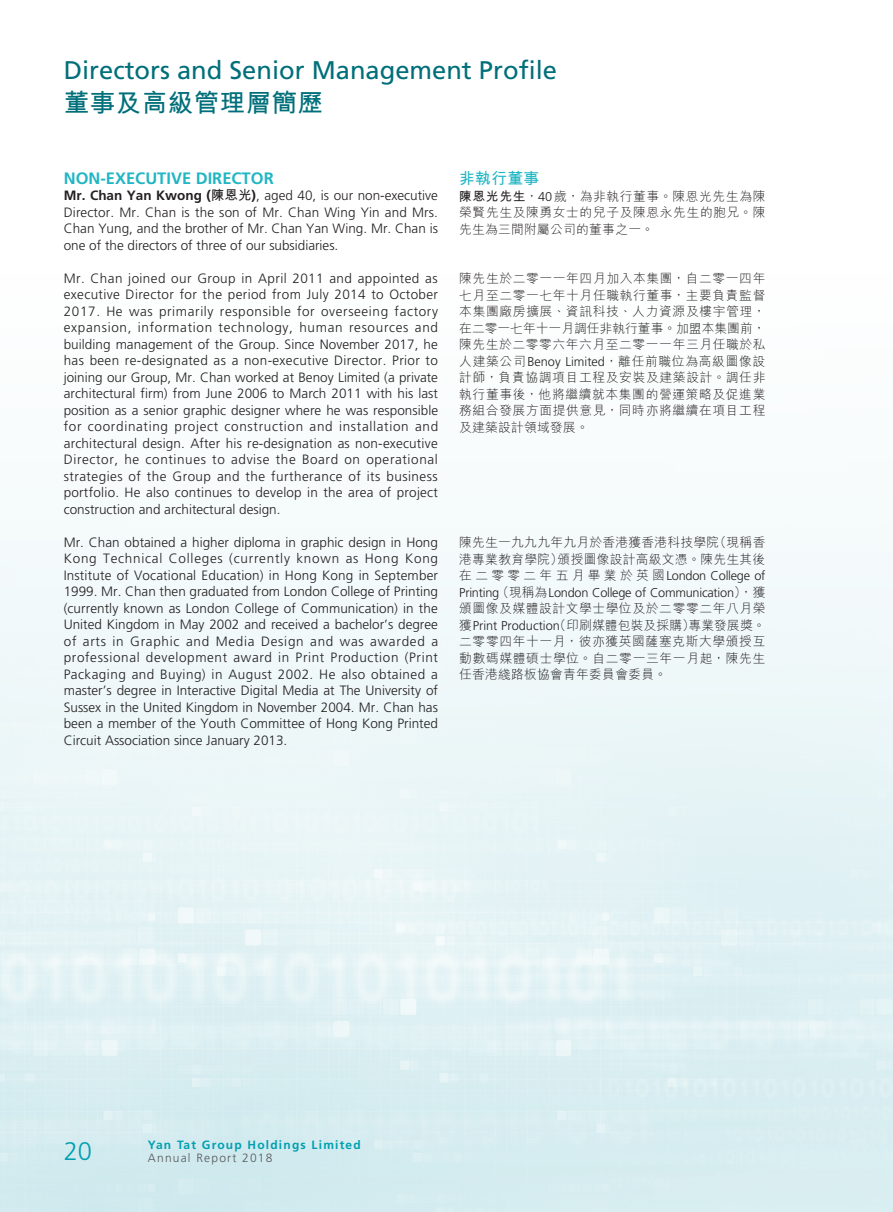
<style>
.page{position:relative;width:893px;height:1212px;background:#fff}
.page>*{position:absolute;margin:0;border:0;box-sizing:border-box;transform-origin:0 0}
.t1{font:25.5px "Frutiger LT Std";color:#006f7a}
.t2{font:700 25.5px "M Hei HK";letter-spacing:.02em;color:#006f7a}
.t3{font:300 25.5px "Frutiger LT Std";color:#00a0b0}
._01_H1_E{font:700 16.5px "Frutiger LT Std";color:#21b6c4}
._001_H1_C{font:700 15.75px "M Hei HK";letter-spacing:.02em;color:#21b6c4}
._00_txt_E{font:300 13.5px/16.5px "Frutiger LT Std";color:#231f20;text-align:justify}
._000_txt_C{font:300 12.75px/16.5px "M Hei HK";letter-spacing:.05em;color:#231f20;text-align:justify}
.t4{font:700 12px "Frutiger LT Std";letter-spacing:.1em;color:#00a0b0}
.t5{font:300 12px "Frutiger LT Std";letter-spacing:.1em;color:#57585a}
.s1{font-weight:700}
.s2{font-family:"M Hei HK";font-weight:700}
.s3{font-family:"Frutiger LT Std"}
</style>
<div class="page">
<h1 class="t1" style="left:64px;top:55px;width:495px">Directors and Senior Management Profile</h1>
<h1 class="t2" style="left:64px;top:84px;width:261px">董事及高級管理層簡歷</h1>
<p class="_01_H1_E" style="left:64px;top:168px;width:211px">NON-EXECUTIVE DIRECTOR</p>
<p class="_00_txt_E" style="left:64px;top:188px;width:376px"><span class="s1">Mr. Chan Yan Kwong (</span><span class="s2">陳恩光</span><span class="s1">)</span>, aged 40, is our non-executive Director. Mr. Chan is the son of Mr. Chan Wing Yin and Mrs.<br>Chan Yung, and the brother of Mr. Chan Yan Wing. Mr. Chan is one of the directors of three of our subsidiaries.</p>
<p class="_00_txt_E" style="left:64px;top:270px;width:376px">Mr. Chan joined our Group in April 2011 and appointed as executive Director for the period from July 2014 to October 2017. He was primarily responsible for overseeing factory expansion, information technology, human resources and building management of the Group. Since November 2017, he has been re-designated as a non-executive Director. Prior to joining our Group, Mr. Chan worked at Benoy Limited (a private architectural firm) from June 2006 to March 2011 with his last position as a senior graphic designer where he was responsible for coordinating project construction and installation and architectural design. After his re-designation as non-executive Director, he continues to advise the Board on operational strategies of the Group and the furtherance of its business portfolio. He also continues to develop in the area of project construction and architectural design.</p>
<p class="_00_txt_E" style="left:64px;top:534px;width:376px">Mr. Chan obtained a higher diploma in graphic design in Hong Kong Technical Colleges (currently known as Hong Kong Institute of Vocational Education) in Hong Kong in September 1999. Mr. Chan then graduated from London College of Printing (currently known as London College of Communication) in the United Kingdom in May 2002 and received a bachelor’s degree of arts in Graphic and Media Design and was awarded a professional development award in Print Production (Print Packaging and Buying) in August 2002. He also obtained a master’s degree in Interactive Digital Media at The University of Sussex in the United Kingdom in November 2004. Mr. Chan has been a member of the Youth Committee of Hong Kong Printed Circuit Association since January 2013.</p>
<p class="_001_H1_C" style="left:459px;top:167px;width:82px">非執行董事</p>
<p class="_000_txt_C" style="left:459px;top:188px;width:308px"><span class="s1">陳恩光先生</span>，<span class="s3">40</span>歲，為非執行董事。陳恩光先生為陳榮賢先生及陳勇女士的兒子及陳恩永先生的胞兄。陳先生為三間附屬公司的董事之一。</p>
<p class="_000_txt_C" style="left:459px;top:270px;width:308px">陳先生於二零一一年四月加入本集團，自二零一四年七月至二零一七年十月任職執行董事，主要負責監督本集團廠房擴展、資訊科技、人力資源及樓宇管理，在二零一七年十一月調任非執行董事。加盟本集團前，陳先生於二零零六年六月至二零一一年三月任職於私人建築公司<span class="s3">Benoy Limited</span>，離任前職位為高級圖像設計師，負責協調項目工程及安裝及建築設計。調任非執行董事後，他將繼續就本集團的營運策略及促進業務組合發展方面提供意見，同時亦將繼續在項目工程及建築設計領域發展。</p>
<p class="_000_txt_C" style="left:459px;top:534px;width:308px">陳先生一九九九年九月於香港獲香港科技學院（現稱香港專業教育學院）頒授圖像設計高級文憑。陳先生其後在二零零二年五月畢業於英國<span class="s3">LondonCollegeof Printing</span>（現稱為<span class="s3">London College of Communication</span>），獲頒圖像及媒體設計文學士學位及於二零零二年八月榮獲<span class="s3">Print Production</span>（印刷媒體包裝及採購）專業發展獎。二零零四年十一月，彼亦獲英國薩塞克斯大學頒授互動數碼媒體碩士學位。自二零一三年一月起，陳先生任香港綫路板協會青年委員會委員。</p>
<p class="t4" style="left:148px;top:1137px;width:214px">Yan Tat Group Holdings Limited</p>
<h1 class="t3" style="left:64px;top:1136px;width:30px">20</h1>
<p class="t5" style="left:148px;top:1151px;width:126px">Annual Report 2018</p>
</div>
